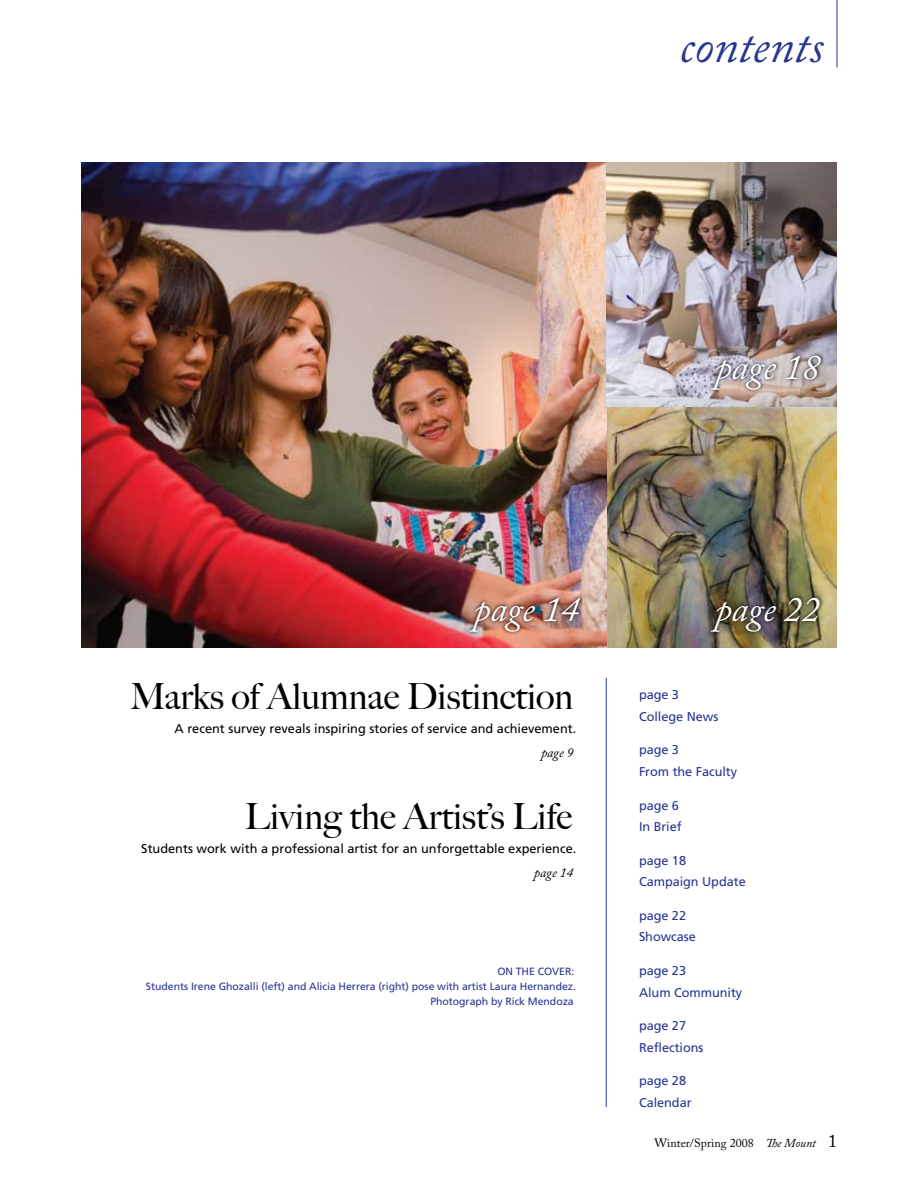
<style>
.page{position:relative;width:918px;height:1188px;background:#fff}
.page>*{position:absolute;margin:0;border:0;box-sizing:border-box;transform-origin:0 0}
.t1{font:italic 48px "Adobe Caslon Pro";color:#273691}
.t2{font:36px "Big Caslon";color:#000}
.t3{font:italic 36px "Adobe Caslon Pro";color:#fff}
.t4{font:italic 13.5px "Adobe Caslon Pro";letter-spacing:-.005em;color:#000}
.t5{font:12.75px/21.6px "Frutiger";letter-spacing:-.005em;color:#273691}
.t6{font:12.75px "Frutiger";color:#000}
.t7{font:12px "Adobe Caslon Pro";color:#000}
.t8{font:10.5px/15px "Frutiger";letter-spacing:-.005em;color:#273691;text-align:right}
.s1{font-style:italic}
.s2{font-size:18px}
</style>
<div class="page">
<hr style="left:837px;top:0;width:1px;height:67px;background:#273691">
<img style="left:81px;top:162px;width:756px;height:486px">
<img style="left:466px;top:594px;width:241px;height:54px">
<hr style="left:606px;top:678px;width:1px;height:429px;background:#273691">
<img style="left:707px;top:351px;width:130px;height:76px">
<img style="left:707px;top:594px;width:130px;height:54px">
<h1 class="t1" style="left:680px;top:18px;width:145px">contents</h1>
<h2 class="t3" style="left:715px;top:345px;width:107px">page 18</h2>
<h2 class="t3" style="left:474px;top:588px;width:107px">page 14</h2>
<h2 class="t2" style="left:130px;top:675px;width:445px">Marks of Alumnae Distinction</h2>
<p class="t6" style="left:175px;top:721px;width:403px">A recent survey reveals inspiring stories of service and achievement.</p>
<p class="t4" style="left:541px;top:744px;width:34px">page 9</p>
<h2 class="t2" style="left:245px;top:795px;width:329px">Living the Artist’s Life</h2>
<p class="t6" style="left:141px;top:841px;width:437px">Students work with a professional artist for an unforgettable experience.</p>
<p class="t4" style="left:534px;top:864px;width:41px">page 14</p>
<p class="t8" style="left:146px;top:963px;width:431px">ON THE COVER:<br>Students Irene Ghozalli (left) and Alicia Herrera (right) pose with artist Laura Hernandez.<br>Photograph by Rick Mendoza</p>
<h2 class="t3" style="left:715px;top:588px;width:107px">page 22</h2>
<p class="t5" style="left:639px;top:684px;width:81px">page 3<br>College News</p>
<p class="t5" style="left:639px;top:739px;width:100px">page 3<br>From the Faculty</p>
<p class="t5" style="left:639px;top:794px;width:44px">page 6<br>In Brief</p>
<p class="t5" style="left:639px;top:850px;width:108px">page 18<br>Campaign Update</p>
<p class="t5" style="left:639px;top:905px;width:58px">page 22<br>Showcase</p>
<p class="t5" style="left:639px;top:960px;width:105px">page 23<br>Alum Community</p>
<p class="t5" style="left:639px;top:1015px;width:66px">page 27<br>Reflections</p>
<p class="t5" style="left:639px;top:1070px;width:54px">page 28<br>Calendar</p>
<p class="t7" style="left:654px;top:1136px;width:184px">Winter/Spring 2008 <span class="s1">The Mount</span> <span class="s2">1</span></p>
</div>
